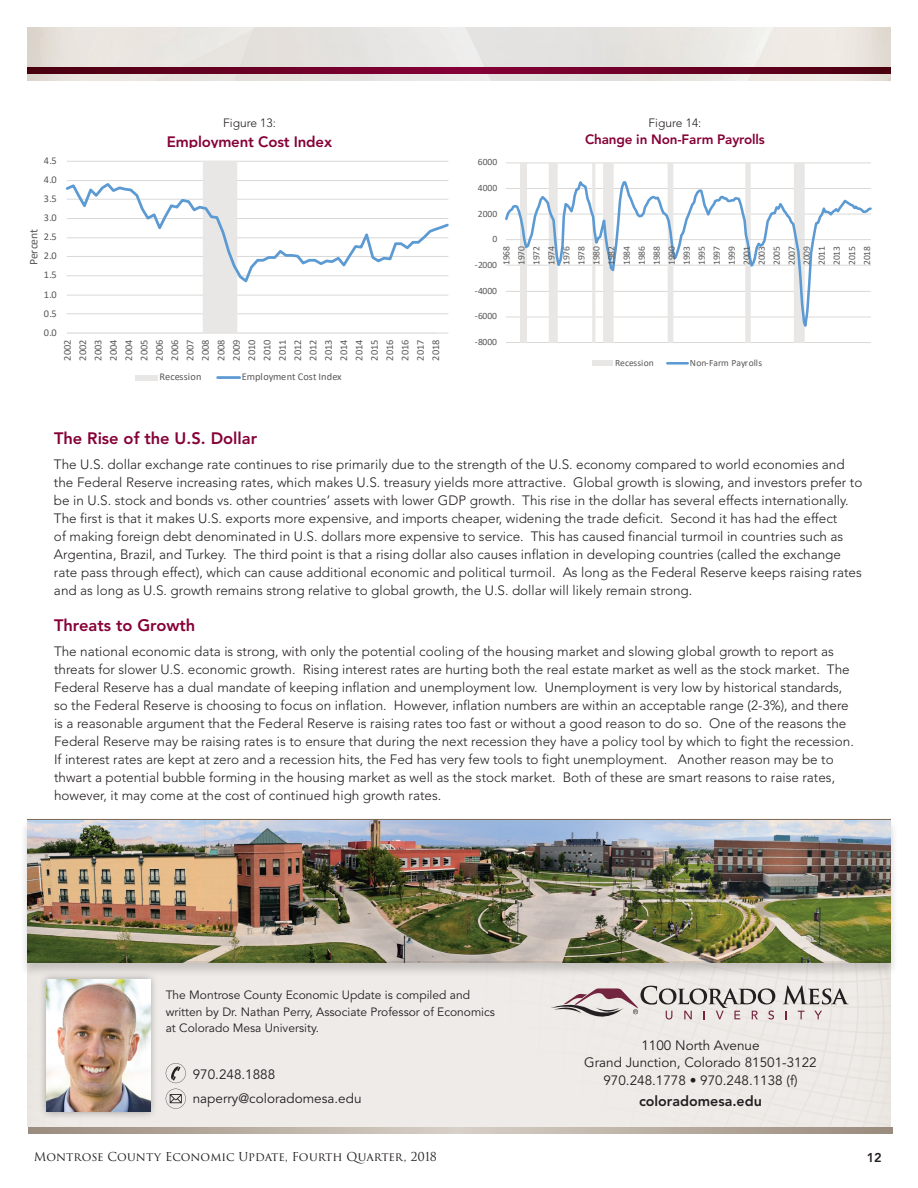
<style>
.page{position:relative;width:918px;height:1188px;background:#fff}
.page>*{position:absolute;margin:0;border:0;box-sizing:border-box;transform-origin:0 0}
.t1{font:800 16.5px "Avenir";color:#860037}
.t2{font:800 15px "Avenir";letter-spacing:-.01em;color:#860037}
.t3{font:800 14.25px "Avenir";color:#231f20}
.t4{font:300 13.5px/18px "Avenir";color:#231f20}
.t5{font:13.5px/24px "Avenir";color:#231f20}
.t6{font:800 13.5px "Avenir";letter-spacing:-.01em;color:#860037}
.t7{font:800 12.75px "Avenir";color:#231f20}
.t8{font:12px/16.5px "Avenir";color:#231f20}
.t9{font:12px "Trajan Pro 3";color:#231f20}
.t10{font:300 12px "Avenir";color:#231f20}
.t11{font:11.7px "Calibri";letter-spacing:-.005em;color:#595959}
.t12{font:10.35px/15.3px "Calibri";letter-spacing:.01em;color:#595959;text-align:justify}
.t13{font:9.6px/15px "Calibri";letter-spacing:.025em;color:#595959;text-align:justify}
.t14{font:9.6px "Calibri";letter-spacing:.005em;color:#595959}
</style>
<div class="page">
<img style="left:27px;top:27px;width:864px;height:54px">
<svg style="left:27px;top:68px;width:864px;height:6px;background:#680023"></svg>
<svg style="left:28px;top:1128px;width:864px;height:6px;background:#b8ada1"></svg>
<div style="left:27px;top:978px;width:864px;height:149px;background:#eeebe8"></div>
<svg style="left:798px;top:1011px;width:7px;height:8px"></svg>
<svg style="left:814px;top:1011px;width:8px;height:8px"></svg>
<svg style="left:783px;top:986px;width:66px;height:19px"></svg>
<svg style="left:551px;top:986px;width:224px;height:38px;background:#cdc5c4"></svg>
<svg style="left:166px;top:1063px;width:20px;height:20px"></svg>
<svg style="left:166px;top:1089px;width:20px;height:20px"></svg>
<div style="left:38px;top:971px;width:121px;height:149px;background:#231f20;opacity:.4"></div>
<img style="left:46px;top:980px;width:104px;height:131px">
<div style="left:19px;top:818px;width:880px;height:160px;background:#231f20;opacity:.2"></div>
<img style="left:27px;top:820px;width:864px;height:143px">
<hr style="left:27px;top:819px;width:864px;height:1px;background:#7c6954">
<hr style="left:506px;top:342px;width:365px;height:1px;background:#dad9d8">
<hr style="left:506px;top:163px;width:365px;height:1px;background:#dad9d8">
<svg style="left:506px;top:163px;width:361px;height:180px"></svg>
<svg style="left:506px;top:177px;width:365px;height:159px"></svg>
<div style="left:593px;top:361px;width:20px;height:5px;background:#e8e7e6"></div>
<hr style="left:667px;top:362px;width:21px;height:3px;background:#5c9ad3">
<hr style="left:67px;top:313px;width:381px;height:1px;background:#dad9d8">
<hr style="left:67px;top:295px;width:381px;height:1px;background:#dad9d8">
<hr style="left:67px;top:180px;width:381px;height:1px;background:#dad9d8">
<hr style="left:67px;top:161px;width:381px;height:1px;background:#dad9d8">
<svg style="left:67px;top:161px;width:369px;height:172px"></svg>
<hr style="left:67px;top:333px;width:381px;height:1px;background:#dad9d8">
<svg style="left:67px;top:181px;width:382px;height:104px"></svg>
<div style="left:136px;top:375px;width:22px;height:5px;background:#e8e7e6"></div>
<hr style="left:218px;top:376px;width:22px;height:3px;background:#5c9ad3">
<p class="t12" style="left:44px;top:153px;width:14px">4.5</p>
<p class="t12" style="left:44px;top:172px;width:14px">4.0</p>
<p class="t12" style="left:44px;top:191px;width:14px">3.5</p>
<p class="t12" style="left:44px;top:210px;width:14px">3.0</p>
<p class="t11" style="left:25px;top:265px;width:38px;rotate:-90deg">Percent</p>
<p class="t12" style="left:44px;top:229px;width:14px">2.5</p>
<p class="t12" style="left:44px;top:248px;width:14px">2.0</p>
<p class="t12" style="left:44px;top:267px;width:14px">1.5</p>
<p class="t12" style="left:44px;top:286px;width:14px">1.0</p>
<p class="t12" style="left:44px;top:305px;width:14px">0.5</p>
<p class="t12" style="left:44px;top:324px;width:14px">0.0</p>
<p class="t10" style="left:223px;top:116px;width:54px">Figure 13:</p>
<p class="t2" style="left:167px;top:133px;width:167px">Employment Cost Index</p>
<p class="t12" style="left:60px;top:361px;width:23px;rotate:-90deg">2002<br>2002<br>2003<br>2004<br>2004<br>2005<br>2006<br>2006<br>2007<br>2008<br>2008<br>2009<br>2010<br>2010<br>2011<br>2012<br>2012<br>2013<br>2014<br>2014<br>2015<br>2016<br>2016<br>2017<br>2018</p>
<p class="t12" style="left:160px;top:369px;width:43px">Recession</p>
<p class="t12" style="left:242px;top:369px;width:101px">Employment Cost Index</p>
<p class="t13" style="left:478px;top:154px;width:21px">6000</p>
<p class="t13" style="left:478px;top:180px;width:21px">4000</p>
<p class="t13" style="left:478px;top:206px;width:21px">2000</p>
<p class="t13" style="left:492px;top:231px;width:6px">0</p>
<p class="t10" style="left:649px;top:116px;width:54px">Figure 14:</p>
<p class="t6" style="left:585px;top:131px;width:181px">Change in Non-Farm Payrolls</p>
<p class="t13" style="left:499px;top:265px;width:21px;rotate:-90deg">1968<br>1970<br>1972<br>1974<br>1976<br>1978<br>1980<br>1982<br>1984<br>1986<br>1988<br>1990<br>1993<br>1995<br>1997<br>1999<br>2001<br>2003<br>2005<br>2007<br>2009<br>2011<br>2013<br>2015<br>2018</p>
<p class="t13" style="left:475px;top:257px;width:24px">-2000</p>
<p class="t13" style="left:475px;top:283px;width:24px">-4000</p>
<p class="t13" style="left:475px;top:308px;width:24px">-6000</p>
<p class="t13" style="left:475px;top:334px;width:24px">-8000</p>
<p class="t13" style="left:615px;top:355px;width:40px">Recession</p>
<p class="t14" style="left:690px;top:356px;width:74px">Non-Farm Payrolls</p>
<p class="t1" style="left:54px;top:429px;width:205px">The Rise of the U.S. Dollar</p>
<p class="t4" style="left:54px;top:456px;width:810px">The U.S. dollar exchange rate continues to rise primarily due to the strength of the U.S. economy compared to world economies and the Federal Reserve increasing rates, which makes U.S. treasury yields more attractive. Global growth is slowing, and investors prefer to be in U.S. stock and bonds vs. other countries’ assets with lower GDP growth. This rise in the dollar has several effects internationally.<br>The first is that it makes U.S. exports more expensive, and imports cheaper, widening the trade deficit. Second it has had the effect<br>of making foreign debt denominated in U.S. dollars more expensive to service. This has caused financial turmoil in countries such as Argentina, Brazil, and Turkey. The third point is that a rising dollar also causes inflation in developing countries (called the exchange rate pass through effect), which can cause additional economic and political turmoil. As long as the Federal Reserve keeps raising rates and as long as U.S. growth remains strong relative to global growth, the U.S. dollar will likely remain strong.</p>
<p class="t1" style="left:54px;top:616px;width:143px">Threats to Growth</p>
<p class="t4" style="left:54px;top:642px;width:801px">The national economic data is strong, with only the potential cooling of the housing market and slowing global growth to report as threats for slower U.S. economic growth. Rising interest rates are hurting both the real estate market as well as the stock market. The Federal Reserve has a dual mandate of keeping inflation and unemployment low. Unemployment is very low by historical standards, so the Federal Reserve is choosing to focus on inflation. However, inflation numbers are within an acceptable range (2-3%), and there is a reasonable argument that the Federal Reserve is raising rates too fast or without a good reason to do so. One of the reasons the Federal Reserve may be raising rates is to ensure that during the next recession they have a policy tool by which to fight the recession.<br>If interest rates are kept at zero and a recession hits, the Fed has very few tools to fight unemployment. Another reason may be to thwart a potential bubble forming in the housing market as well as the stock market. Both of these are smart reasons to raise rates, however, it may come at the cost of continued high growth rates.</p>
<p class="t8" style="left:166px;top:987px;width:331px">The Montrose County Economic Update is compiled and written by Dr. Nathan Perry, Associate Professor of Economics at Colorado Mesa University.</p>
<p class="t5" style="left:193px;top:1063px;width:170px">970.248.1888 naperry@coloradomesa.edu</p>
<p class="t5" style="left:584px;top:1038px;width:234px;line-height:16.5px;text-align:center">1100 North Avenue<br>Grand Junction, Colorado 81501-3122</p>
<p class="t5" style="left:603px;top:1068px;width:196px">970.248.1778 • 970.248.1138 (f)</p>
<p class="t3" style="left:639px;top:1092px;width:124px">coloradomesa.edu</p>
<p class="t9" style="left:34px;top:1148px;width:405px">Montrose County Economic Update, Fourth Quarter, 2018</p>
<p class="t7" style="left:867px;top:1150px;width:17px">12</p>
</div>
